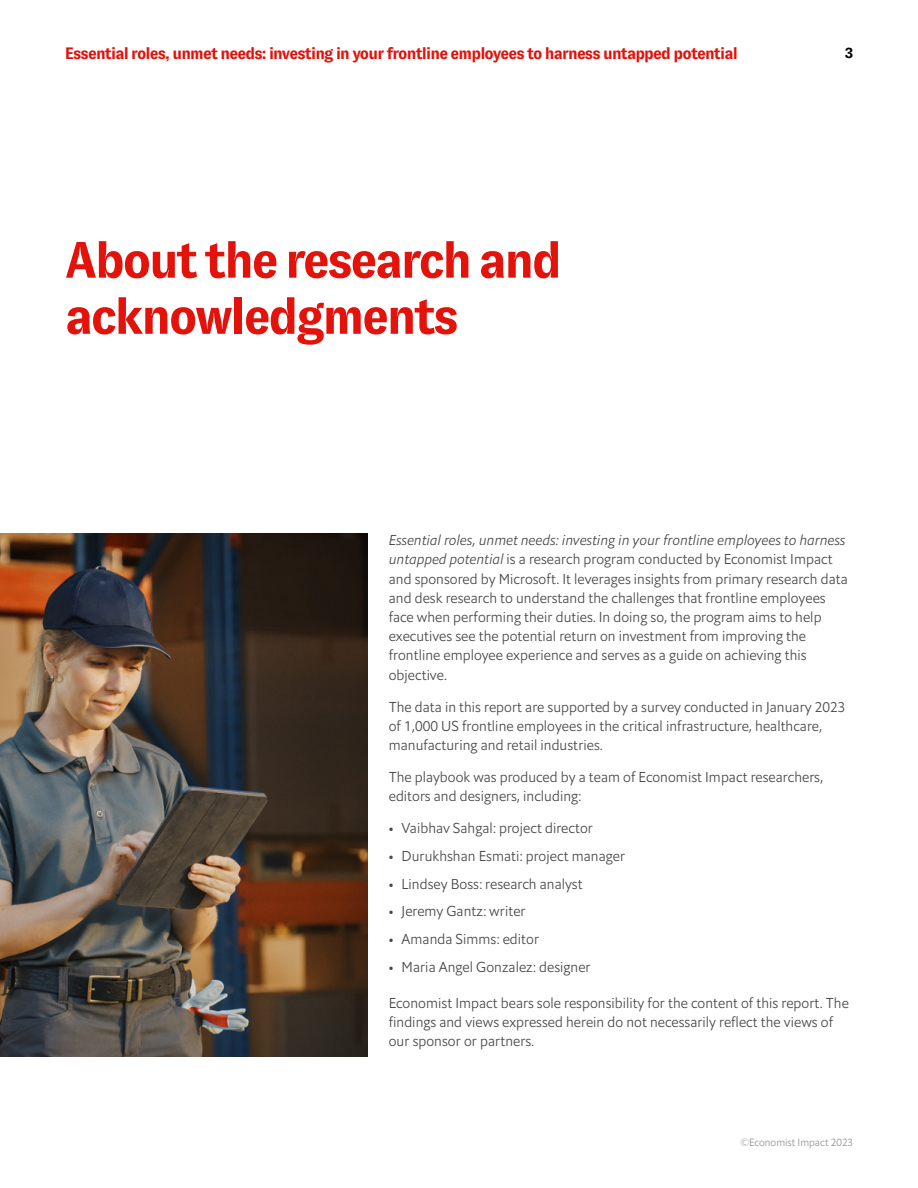
<style>
.page{position:relative;width:918px;height:1188px;background:#fff}
.page>*{position:absolute;margin:0;border:0;box-sizing:border-box;transform-origin:0 0}
._1__Header{font:700 51px/56.1px "GT Zirkon";letter-spacing:-.05em;color:#e3120b}
.t1{font:700 16.5px "GT Zirkon";letter-spacing:-.05em;color:#e3120b}
.t2{font:700 15px "GT Zirkon";color:#000}
._4__Body_text{font:14.25px/19.2px "Econ Sans Lig";letter-spacing:.005em;color:#484848}
.t3{font:10.5px "Econ Sans Lig";color:#939393}
.s1{font-family:"Econ Sans Lig Ita"}
</style>
<div class="page">
<img style="left:0;top:534px;width:367px;height:523px">
<p class="t1" style="left:65px;top:44px;width:675px">Essential roles, unmet needs: investing in your frontline employees to harness untapped potential</p>
<p class="t2" style="left:845px;top:45px;width:10px">3</p>
<p class="_1__Header" style="left:65px;top:232px;width:499px">About the research and acknowledgments</p>
<p class="_4__Body_text" style="left:389px;top:531px;width:460px"><span class="s1">Essential roles, unmet needs: investing in your frontline employees to harness untapped potential</span> is a research program conducted by Economist Impact and sponsored by Microsoft. It leverages insights from primary research data and desk research to understand the challenges that frontline employees face when performing their duties. In doing so, the program aims to help executives see the potential return on investment from improving the frontline employee experience and serves as a guide on achieving this objective.</p>
<p class="_4__Body_text" style="left:389px;top:697px;width:458px">The data in this report are supported by a survey conducted in January 2023 of 1,000 US frontline employees in the critical infrastructure, healthcare, manufacturing and retail industries.</p>
<p class="_4__Body_text" style="left:389px;top:767px;width:436px">The playbook was produced by a team of Economist Impact researchers, editors and designers, including:</p>
<p class="_4__Body_text" style="left:389px;top:818px;width:206px">• Vaibhav Sahgal: project director</p>
<p class="_4__Body_text" style="left:389px;top:846px;width:238px">• Durukhshan Esmati: project manager</p>
<p class="_4__Body_text" style="left:389px;top:874px;width:195px">• Lindsey Boss: research analyst</p>
<p class="_4__Body_text" style="left:389px;top:902px;width:138px">• Jeremy Gantz: writer</p>
<p class="_4__Body_text" style="left:389px;top:929px;width:152px">• Amanda Simms: editor</p>
<p class="_4__Body_text" style="left:389px;top:957px;width:203px">• Maria Angel Gonzalez: designer</p>
<p class="_4__Body_text" style="left:389px;top:993px;width:462px">Economist Impact bears sole responsibility for the content of this report. The findings and views expressed herein do not necessarily reflect the views of our sponsor or partners.</p>
<p class="t3" style="left:740px;top:1136px;width:114px">©Economist Impact 2023</p>
</div>
